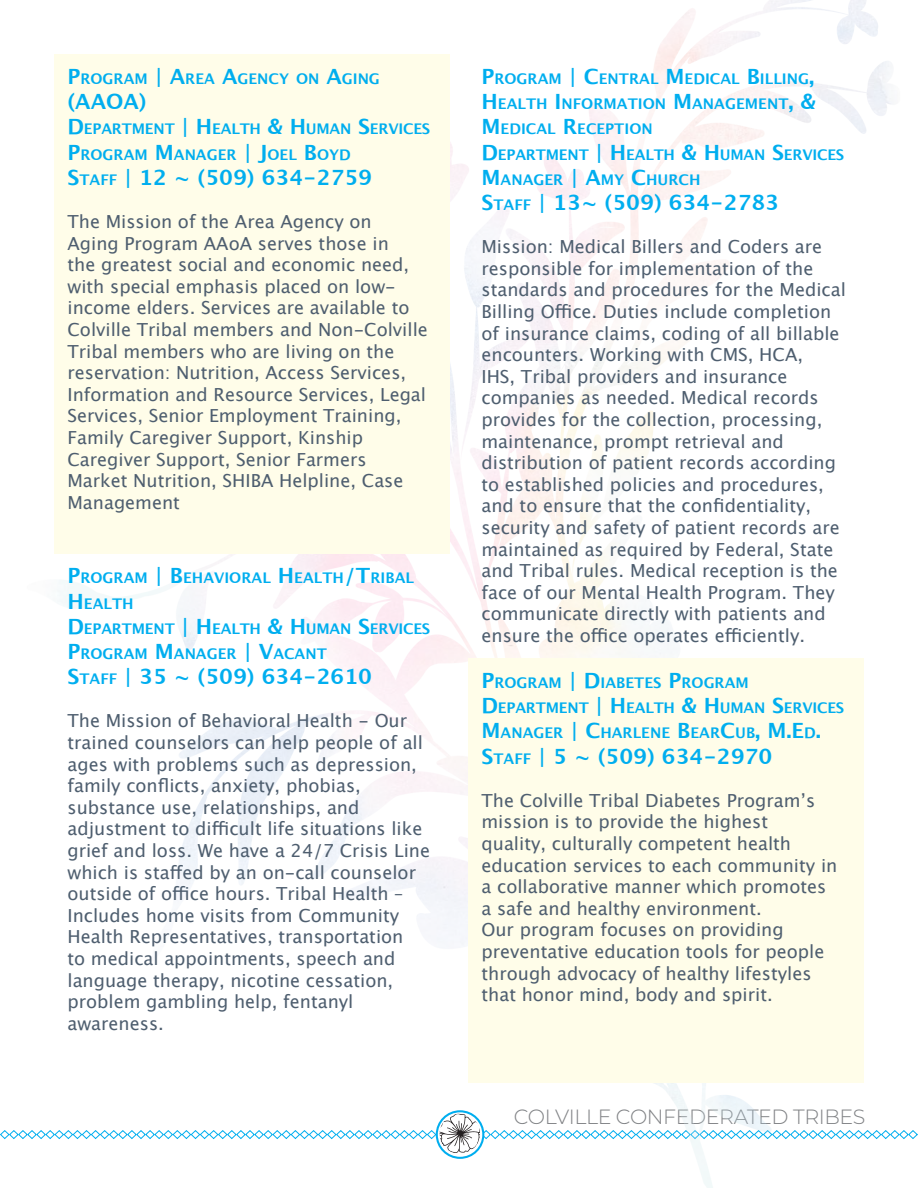
<style>
.page{position:relative;width:918px;height:1188px;background:#fff}
.page>*{position:absolute;margin:0;border:0;box-sizing:border-box;transform-origin:0 0}
.t1{font:700 21px "Lucida Grande";color:#00aeef}
.t2{font:300 20.55px "Montserrat";letter-spacing:-.02em;color:#808285}
.t3{font:18px/21.6px "Lucida Grande";color:#4e5e6f}
.t4{font:700 14.7px/25.2px "Lucida Grande";color:#00aeef}
.s1{font-size:21px}
.s2{font-size:14.7px}
</style>
<div class="page">
<img style="left:0;top:0;width:918px;height:1188px">
<div style="left:54px;top:54px;width:396px;height:500px;background:#fffde9"></div>
<div style="left:468px;top:658px;width:396px;height:425px;background:#fffde9"></div>
<p class="t4" style="left:68px;top:66px;width:314px"><span class="s1">P</span>ROGRAM <span class="s1">| A</span>REA <span class="s1">A</span>GENCY ON <span class="s1">A</span>GING</p>
<p class="t1" style="left:68px;top:85px;width:25px">(AAOA</p>
<p class="t1" style="left:139px;top:85px;width:9px">)</p>
<p class="t4" style="left:68px;top:116px;width:363px"><span class="s1">D</span>EPARTMENT <span class="s1">| H</span>EALTH <span class="s1">&amp; H</span>UMAN <span class="s1">S</span>ERVICES</p>
<p class="t4" style="left:68px;top:142px;width:283px"><span class="s1">P</span>ROGRAM <span class="s1">M</span>ANAGER <span class="s1">| J</span>OEL <span class="s1">B</span>OYD</p>
<p class="t1" style="left:68px;top:160px;width:306px">S<span class="s2">TAFF</span> | 12 ~ (509) 634-2759</p>
<p class="t3" style="left:68px;top:211px;width:362px">The Mission of the Area Agency on<br>Aging Program AAoA serves those in<br>the greatest social and economic need, with special emphasis placed on low&shy;income elders. Services are available to Colville Tribal members and Non-Colville Tribal members who are living on the reservation: Nutrition, Access Services, Information and Resource Services, Legal Services, Senior Employment Training, Family Caregiver Support, Kinship Caregiver Support, Senior Farmers Market Nutrition, SHIBA Helpline, Case Management</p>
<p class="t4" style="left:68px;top:565px;width:348px"><span class="s1">P</span>ROGRAM <span class="s1">| B</span> EHAVIORAL <span class="s1">H</span>EALTH <span class="s1">/T</span>RIBAL<br><span class="s1">H</span>EALTH</p>
<p class="t4" style="left:68px;top:616px;width:363px"><span class="s1">D</span>EPARTMENT <span class="s1">| H</span>EALTH <span class="s1">&amp; H</span>UMAN <span class="s1">S</span>ERVICES</p>
<p class="t4" style="left:68px;top:641px;width:261px"><span class="s1">P</span>ROGRAM <span class="s1">M</span> ANAGER <span class="s1">| V</span>ACANT</p>
<p class="t1" style="left:68px;top:660px;width:306px">S<span class="s2">TAFF</span> | 35 ~ (509) 634-2610</p>
<p class="t3" style="left:68px;top:710px;width:364px">The Mission of Behavioral Health - Our trained counselors can help people of all ages with problems such as depression, family conflicts, anxiety, phobias, substance use, relationships, and adjustment to difficult life situations like grief and loss. We have a 24/7 Crisis Line which is staffed by an on-call counselor outside of office hours. Tribal Health – Includes home visits from Community Health Representatives, transportation<br>to medical appointments, speech and language therapy, nicotine cessation, problem gambling help, fentanyl awareness.</p>
<p class="t4" style="left:482px;top:66px;width:336px"><span class="s1">P</span>ROGRAM <span class="s1">| C</span>ENTRAL <span class="s1">M</span> EDICAL <span class="s1">B</span>ILLING<span class="s1">,<br>H</span>EALTH <span class="s1">I</span> NFORMATION <span class="s1">M</span> ANAGEMENT<span class="s1">, &amp;<br>M</span> EDICAL <span class="s1">R</span>ECEPTION</p>
<p class="t4" style="left:482px;top:142px;width:363px"><span class="s1">D</span>EPARTMENT <span class="s1">| H</span>EALTH <span class="s1">&amp; H</span>UMAN <span class="s1">S</span>ERVICES</p>
<p class="t4" style="left:482px;top:167px;width:218px"><span class="s1">M</span>ANAGER <span class="s1">| A</span>MY <span class="s1">C</span>H URCH</p>
<p class="t1" style="left:482px;top:185px;width:299px">S<span class="s2">TAFF</span> | 13~ (509) 634-2783</p>
<p class="t3" style="left:482px;top:236px;width:366px">Mission: Medical Billers and Coders are responsible for implementation of the standards and procedures for the Medical Billing Office. Duties include completion of insurance claims, coding of all billable encounters. Working with CMS, HCA,<br>IHS, Tribal providers and insurance companies as needed. Medical records provides for the collection, processing, maintenance, prompt retrieval and distribution of patient records according to established policies and procedures, and to ensure that the confidentiality, security and safety of patient records are maintained as required by Federal, State and Tribal rules. Medical reception is the face of our Mental Health Program. They communicate directly with patients and ensure the office operates efficiently.</p>
<p class="t4" style="left:482px;top:670px;width:269px"><span class="s1">P</span>ROGRAM <span class="s1">| D</span>IABETES <span class="s1">P</span>ROGRAM</p>
<p class="t4" style="left:482px;top:695px;width:363px"><span class="s1">D</span>EPARTMENT <span class="s1">| H</span>EALTH <span class="s1">&amp; H</span>UMAN <span class="s1">S</span>ERVICES</p>
<p class="t4" style="left:482px;top:721px;width:341px"><span class="s1">M</span>ANAGER <span class="s1">| C</span>HARLENE <span class="s1">B</span>EAR<span class="s1">C</span>UB<span class="s1">, M.E</span>D<span class="s1">.</span></p>
<p class="t1" style="left:482px;top:739px;width:292px">S<span class="s2">TAFF</span> | 5 ~ (509) 634-2970</p>
<p class="t3" style="left:482px;top:790px;width:357px">The Colville Tribal Diabetes Program’s mission is to provide the highest<br>quality, culturally competent health education services to each community in a collaborative manner which promotes a safe and healthy environment.<br>Our program focuses on providing preventative education tools for people through advocacy of healthy lifestyles that honor mind, body and spirit.</p>
<p class="t2" style="left:514px;top:1102px;width:353px">COLVILLE CONFEDERATED TRIBES</p>
</div>
